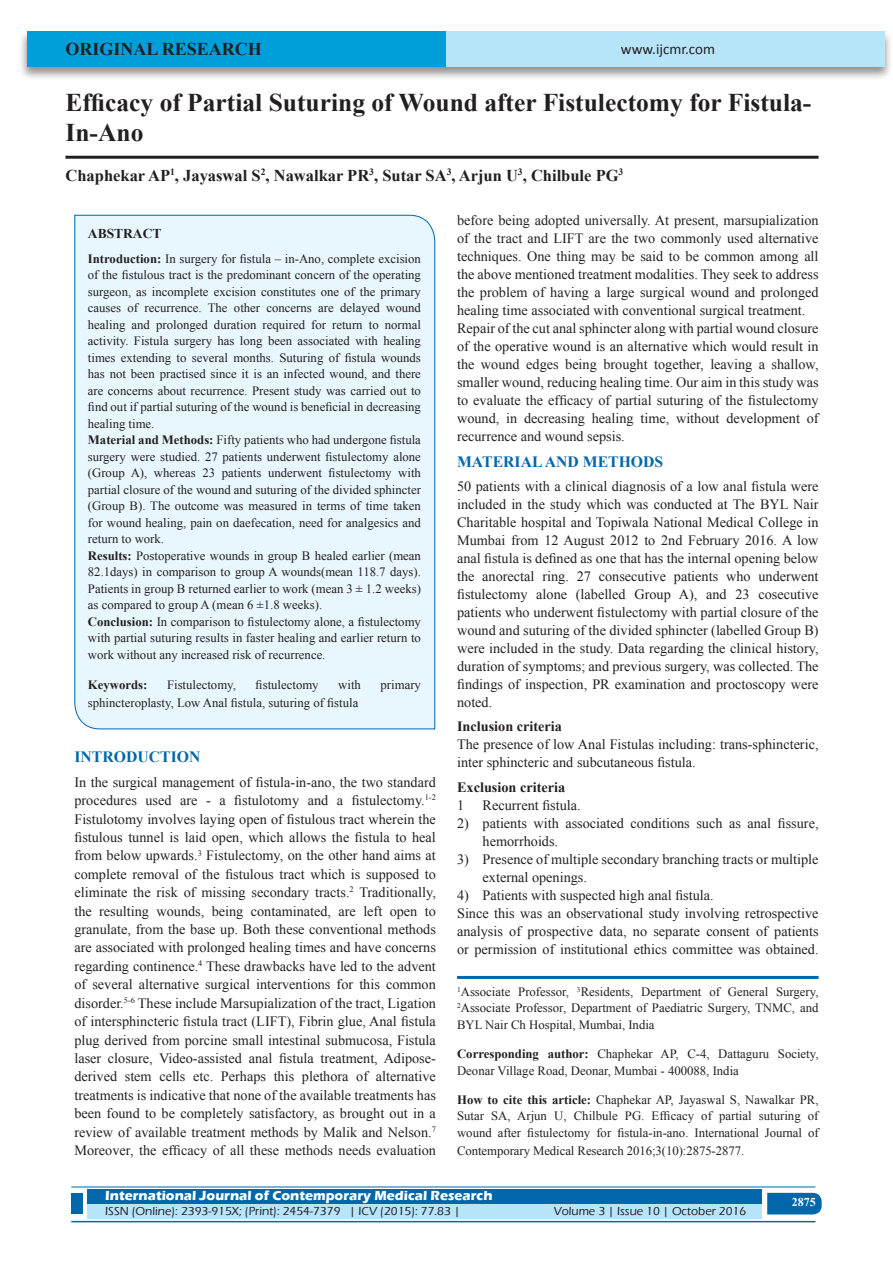
<style>
.page{position:relative;width:893px;height:1263px;background:#fff}
.page>*{position:absolute;margin:0;border:0;box-sizing:border-box;transform-origin:0 0}
.A_Title_New{font:700 25.5px/30px "Times New Roman";color:#231f20}
.AT_new{font:700 18px "Times New Roman";color:#231f20}
.AU-New{font:700 16.5px "Times New Roman";color:#231f20}
.t1{font:700 15.75px "Times New Roman";color:#0067aa}
.t2{font:15px "Calibri";color:#231f20}
.TX_New{font:14.25px/18px "Times New Roman";color:#231f20;text-align:justify}
.t3{font:700 14.25px "Times New Roman";color:#231f20}
.t4{font:700 13.5px "Eras ITC";color:#fff}
.t5{font:700 13.5px "Times New Roman";color:#231f20}
.HTC_new{font:12.75px/16.5px "Times New Roman";color:#231f20}
.Affi_New{font:12.75px/16.5px "Times New Roman";color:#231f20;text-align:justify}
.Corresponding{font:12.75px/16.5px "Times New Roman";color:#231f20}
.t6{font:700 12.75px "Times New Roman";color:#231f20}
.t7{font:500 12px "Eras ITC";color:#231f20}
.t8{font:700 12px "Times New Roman";color:#fff}
.s1{font-weight:700}
</style>
<div class="page">
<div style="left:19px;top:29px;width:874px;height:52px;background:#231f20;opacity:.5"></div>
<div style="left:27px;top:31px;width:858px;height:35px;background:#b6e4f9"></div>
<div style="left:27px;top:31px;width:419px;height:35px;background:#009fda"></div>
<div style="left:87px;top:1189px;width:674px;height:15px;background:#0067aa"></div>
<div style="left:87px;top:1204px;width:674px;height:15px;background:#b6e4f9"></div>
<svg style="left:767px;top:1193px;width:55px;height:21px"></svg>
<hr style="left:71px;top:1186px;width:744px;height:1px;background:#0067aa">
<hr style="left:71px;top:1221px;width:744px;height:1px;background:#0067aa">
<div style="left:71px;top:1193px;width:12px;height:21px;background:#0067aa"></div>
<hr style="left:65px;top:156px;width:754px;height:3px;background:#231f20">
<div style="left:74px;top:214px;width:361px;height:516px;background:#e8f6fd"></div>
<hr style="left:457px;top:976px;width:362px;height:3px;background:#0067aa">
<p class="AT_new" style="left:65px;top:36px;width:198px">ORIGINAL RESEARCH</p>
<p class="t2" style="left:621px;top:40px;width:96px">www.ijcmr.com</p>
<p class="A_Title_New" style="left:65px;top:87px;width:747px">Efficacy of Partial Suturing of Wound after Fistulectomy for Fistula-<br>In-Ano</p>
<p class="AU-New" style="left:65px;top:164px;width:559px">Chaphekar AP<sup>1</sup>, Jayaswal S<sup>2</sup>, Nawalkar PR<sup>3</sup>, Sutar SA<sup>3</sup>, Arjun U<sup>3</sup>, Chilbule PG<sup>3</sup></p>
<p class="t5" style="left:88px;top:224px;width:75px">ABSTRACT</p>
<p class="HTC_new" style="left:88px;top:250px;width:335px"><span class="s1">Introduction:</span> In surgery for fistula – in-Ano, complete excision of the fistulous tract is the predominant concern of the operating surgeon, as incomplete excision constitutes one of the primary causes of recurrence. The other concerns are delayed wound healing and prolonged duration required for return to normal activity. Fistula surgery has long been associated with healing times extending to several months. Suturing of fistula wounds has not been practised since it is an infected wound, and there are concerns about recurrence. Present study was carried out to find out if partial suturing of the wound is beneficial in decreasing healing time.<br><span class="s1">Material and Methods:</span> Fifty patients who had undergone fistula surgery were studied. 27 patients underwent fistulectomy alone (Group A), whereas 23 patients underwent fistulectomy with partial closure of the wound and suturing of the divided sphincter (Group B). The outcome was measured in terms of time taken for wound healing, pain on daefecation, need for analgesics and return to work.<br><span class="s1">Results:</span> Postoperative wounds in group B healed earlier (mean 82.1days) in comparison to group A wounds(mean 118.7 days).<br>Patients in group B returned earlier to work (mean 3 ± 1.2 weeks) as compared to group A (mean 6 ±1.8 weeks).<br><span class="s1">Conclusion:</span> In comparison to fistulectomy alone, a fistulectomy with partial suturing results in faster healing and earlier return to work without any increased risk of recurrence.</p>
<p class="t6" style="left:88px;top:676px;width:61px">Keywords:</p>
<p class="HTC_new" style="left:167px;top:676px;width:70px">Fistulectomy,</p>
<p class="HTC_new" style="left:256px;top:676px;width:65px">fistulectomy</p>
<p class="HTC_new" style="left:338px;top:676px;width:24px">with</p>
<p class="HTC_new" style="left:381px;top:676px;width:42px">primary</p>
<p class="HTC_new" style="left:88px;top:694px;width:272px">sphincteroplasty, Low Anal fistula, suturing of fistula</p>
<h1 class="t1" style="left:74px;top:746px;width:127px">INTRODUCTION</h1>
<p class="TX_New" style="left:74px;top:772px;width:363px;line-height:18.5px">In the surgical management of fistula-in-ano, the two standard procedures used are - a fistulotomy and a fistulectomy.<sup>1-2<br></sup>Fistulotomy involves laying open of fistulous tract wherein the fistulous tunnel is laid open, which allows the fistula to heal from below upwards.<sup>3</sup> Fistulectomy, on the other hand aims at complete removal of the fistulous tract which is supposed to eliminate the risk of missing secondary tracts.<sup>2</sup> Traditionally, the resulting wounds, being contaminated, are left open to granulate, from the base up. Both these conventional methods are associated with prolonged healing times and have concerns regarding continence.<sup>4</sup> These drawbacks have led to the advent of several alternative surgical interventions for this common disorder.<sup>5-6</sup> These include Marsupialization of the tract, Ligation of intersphincteric fistula tract (LIFT), Fibrin glue, Anal fistula plug derived from porcine small intestinal submucosa, Fistula laser closure, Video-assisted anal fistula treatment, Adipose&shy;derived stem cells etc. Perhaps this plethora of alternative treatments is indicative that none of the available treatments has been found to be completely satisfactory, as brought out in a review of available treatment methods by Malik and Nelson.<sup>7<br></sup>Moreover, the efficacy of all these methods needs evaluation</p>
<p class="TX_New" style="left:457px;top:211px;width:363px">before being adopted universally. At present, marsupialization of the tract and LIFT are the two commonly used alternative techniques. One thing may be said to be common among all the above mentioned treatment modalities. They seek to address the problem of having a large surgical wound and prolonged healing time associated with conventional surgical treatment.</p>
<p class="TX_New" style="left:457px;top:319px;width:363px">Repair of the cut anal sphincter along with partial wound closure of the operative wound is an alternative which would result in the wound edges being brought together, leaving a shallow, smaller wound, reducing healing time. Our aim in this study was to evaluate the efficacy of partial suturing of the fistulectomy wound, in decreasing healing time, without development of recurrence and wound sepsis.</p>
<h1 class="t1" style="left:457px;top:450px;width:208px">MATERIAL AND METHODS</h1>
<p class="TX_New" style="left:457px;top:477px;width:363px">50 patients with a clinical diagnosis of a low anal fistula were included in the study which was conducted at The BYL Nair Charitable hospital and Topiwala National Medical College in Mumbai from 12 August 2012 to 2nd February 2016. A low anal fistula is defined as one that has the internal opening below the anorectal ring. 27 consecutive patients who underwent fistulectomy alone (labelled Group A), and 23 cosecutive patients who underwent fistulectomy with partial closure of the wound and suturing of the divided sphincter (labelled Group B) were included in the study. Data regarding the clinical history, duration of symptoms; and previous surgery, was collected. The findings of inspection, PR examination and proctoscopy were noted.</p>
<h2 class="t3" style="left:457px;top:717px;width:106px">Inclusion criteria</h2>
<p class="TX_New" style="left:457px;top:735px;width:363px">The presence of low Anal Fistulas including: trans-sphincteric, inter sphincteric and subcutaneous fistula.</p>
<h2 class="t3" style="left:457px;top:777px;width:110px">Exclusion criteria</h2>
<p class="TX_New" style="left:457px;top:796px;width:9px">1</p>
<p class="TX_New" style="left:483px;top:796px;width:100px">Recurrent fistula.</p>
<p class="TX_New" style="left:483px;top:814px;width:337px;text-indent:-26px">2) patients with associated conditions such as anal fissure, hemorrhoids.</p>
<p class="TX_New" style="left:483px;top:850px;width:337px;text-indent:-26px">3) Presence of multiple secondary branching tracts or multiple external openings.</p>
<p class="TX_New" style="left:457px;top:886px;width:258px">4) Patients with suspected high anal fistula.</p>
<p class="TX_New" style="left:457px;top:904px;width:363px">Since this was an observational study involving retrospective analysis of prospective data, no separate consent of patients or permission of institutional ethics committee was obtained.</p>
<p class="Affi_New" style="left:457px;top:983px;width:363px"><sup>1</sup>Associate Professor, <sup>3</sup>Residents, Department of General Surgery, <sup>2</sup>Associate Professor, Department of Paediatric Surgery, TNMC, and BYL Nair Ch Hospital, Mumbai, India</p>
<p class="Corresponding" style="left:457px;top:1045px;width:363px"><span class="s1">Corresponding author:</span> Chaphekar AP, C-4, Dattaguru Society,<br>Deonar Village Road, Deonar, Mumbai - 400088, India</p>
<p class="HTC_new" style="left:457px;top:1091px;width:363px;text-align:justify"><span class="s1">How to cite this article:</span> Chaphekar AP, Jayaswal S, Nawalkar PR, Sutar SA, Arjun U, Chilbule PG. Efficacy of partial suturing of wound after fistulectomy for fistula-in-ano. International Journal of</p>
<p class="HTC_new" style="left:457px;top:1142px;width:289px">Contemporary Medical Research 2016;3(10):2875-2877.</p>
<p class="t4" style="left:105px;top:1188px;width:389px">International Journal of Contemporary Medical Research</p>
<p class="t7" style="left:105px;top:1204px;width:356px">ISSN (Online): 2393-915X; (Print): 2454-7379 | ICV (2015): 77.83 |</p>
<p class="t7" style="left:554px;top:1204px;width:194px">Volume 3 | Issue 10 | October 2016</p>
<h4 class="t8" style="left:792px;top:1194px;width:25px">2875</h4>
</div>
